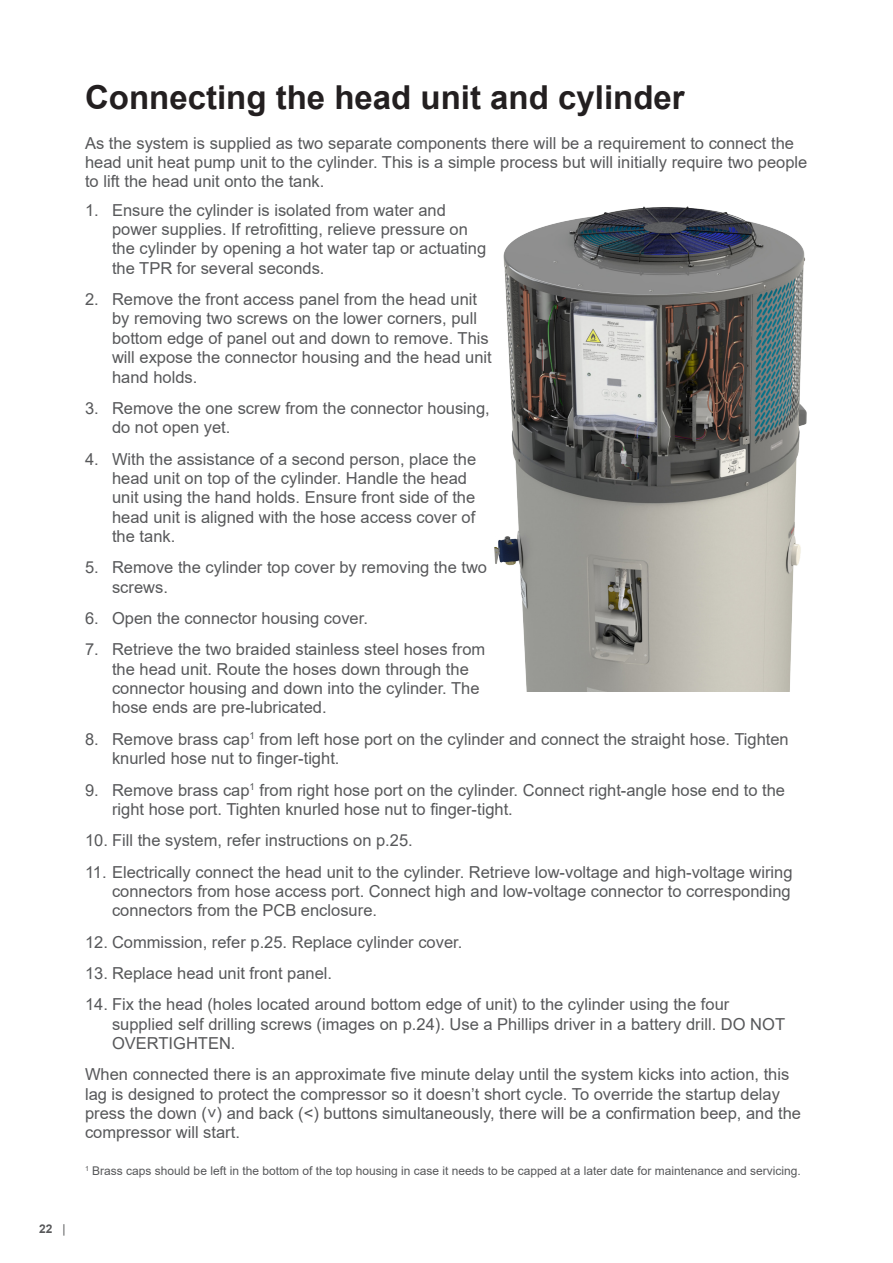
<style>
.page{position:relative;width:893px;height:1263px;background:#fff}
.page>*{position:absolute;margin:0;border:0;box-sizing:border-box;transform-origin:0 0}
.t1{font:700 33px "Arial";color:#231f20}
.t2{font:16.5px/19.4px "Arial";color:#57585a}
.t3{font:12px "Arial";color:#57585a}
.t4{font:700 12px "Arial";color:#57585a}
.s1{font-weight:400}
</style>
<div class="page">
<img style="left:494px;top:207px;width:313px;height:484px">
<hr style="left:91px;top:0;width:723px;height:1px;background:#fff101">
<p class="t4" style="left:39px;top:1220px;width:28px">22 <span class="s1">|</span></p>
<p class="t1" style="left:85px;top:74px;width:601px">Connecting the head unit and cylinder</p>
<p class="t2" style="left:85px;top:133px;width:724px">As the system is supplied as two separate components there will be a requirement to connect the head unit heat pump unit to the cylinder. This is a simple process but will initially require two people to lift the head unit onto the tank.</p>
<p class="t2" style="left:112px;top:200px;width:376px;text-indent:-27px">1. Ensure the cylinder is isolated from water and power supplies. If retrofitting, relieve pressure on the cylinder by opening a hot water tap or actuating the TPR for several seconds.</p>
<p class="t2" style="left:112px;top:289px;width:381px;text-indent:-27px">2. Remove the front access panel from the head unit by removing two screws on the lower corners, pull bottom edge of panel out and down to remove. This will expose the connector housing and the head unit hand holds.</p>
<p class="t2" style="left:112px;top:398px;width:379px;text-indent:-27px">3. Remove the one screw from the connector housing, do not open yet.</p>
<p class="t2" style="left:112px;top:449px;width:366px;text-indent:-27px">4. With the assistance of a second person, place the head unit on top of the cylinder. Handle the head unit using the hand holds. Ensure front side of the head unit is aligned with the hose access cover of the tank.</p>
<p class="t2" style="left:112px;top:558px;width:377px;text-indent:-27px">5. Remove the cylinder top cover by removing the two screws.</p>
<p class="t2" style="left:85px;top:608px;width:284px">6. Open the connector housing cover.</p>
<p class="t2" style="left:112px;top:640px;width:375px;text-indent:-27px">7. Retrieve the two braided stainless steel hoses from the head unit. Route the hoses down through the connector housing and down into the cylinder. The hose ends are pre-lubricated.</p>
<p class="t2" style="left:112px;top:729px;width:678px;text-indent:-27px">8. Remove brass cap<sup>1</sup> from left hose port on the cylinder and connect the straight hose. Tighten knurled hose nut to finger-tight.</p>
<p class="t2" style="left:112px;top:780px;width:675px;text-indent:-27px">9. Remove brass cap<sup>1</sup> from right hose port on the cylinder. Connect right-angle hose end to the right hose port. Tighten knurled hose nut to finger-tight.</p>
<p class="t2" style="left:85px;top:831px;width:329px">10. Fill the system, refer instructions on p.25.</p>
<p class="t2" style="left:112px;top:862px;width:682px;text-align:justify;text-indent:-27px">11. Electrically connect the head unit to the cylinder. Retrieve low-voltage and high-voltage wiring connectors from hose access port. Connect high and low-voltage connector to corresponding connectors from the PCB enclosure.</p>
<p class="t2" style="left:85px;top:932px;width:379px">12. Commission, refer p.25. Replace cylinder cover.</p>
<p class="t2" style="left:85px;top:963px;width:249px">13. Replace head unit front panel.</p>
<p class="t2" style="left:112px;top:995px;width:675px;text-indent:-27px">14. Fix the head (holes located around bottom edge of unit) to the cylinder using the four supplied self drilling screws (images on p.24). Use a Phillips driver in a battery drill. DO NOT<br>OVERTIGHTEN.</p>
<p class="t2" style="left:85px;top:1065px;width:717px">When connected there is an approximate five minute delay until the system kicks into action, this lag is designed to protect the compressor so it doesn’t short cycle. To override the startup delay press the down (˅) and back (&lt;) buttons simultaneously, there will be a confirmation beep, and the compressor will start.</p>
<p class="t3" style="left:85px;top:1162px;width:717px"><sup>1</sup> Brass caps should be left in the bottom of the top housing in case it needs to be capped at a later date for maintenance and servicing.</p>
</div>
